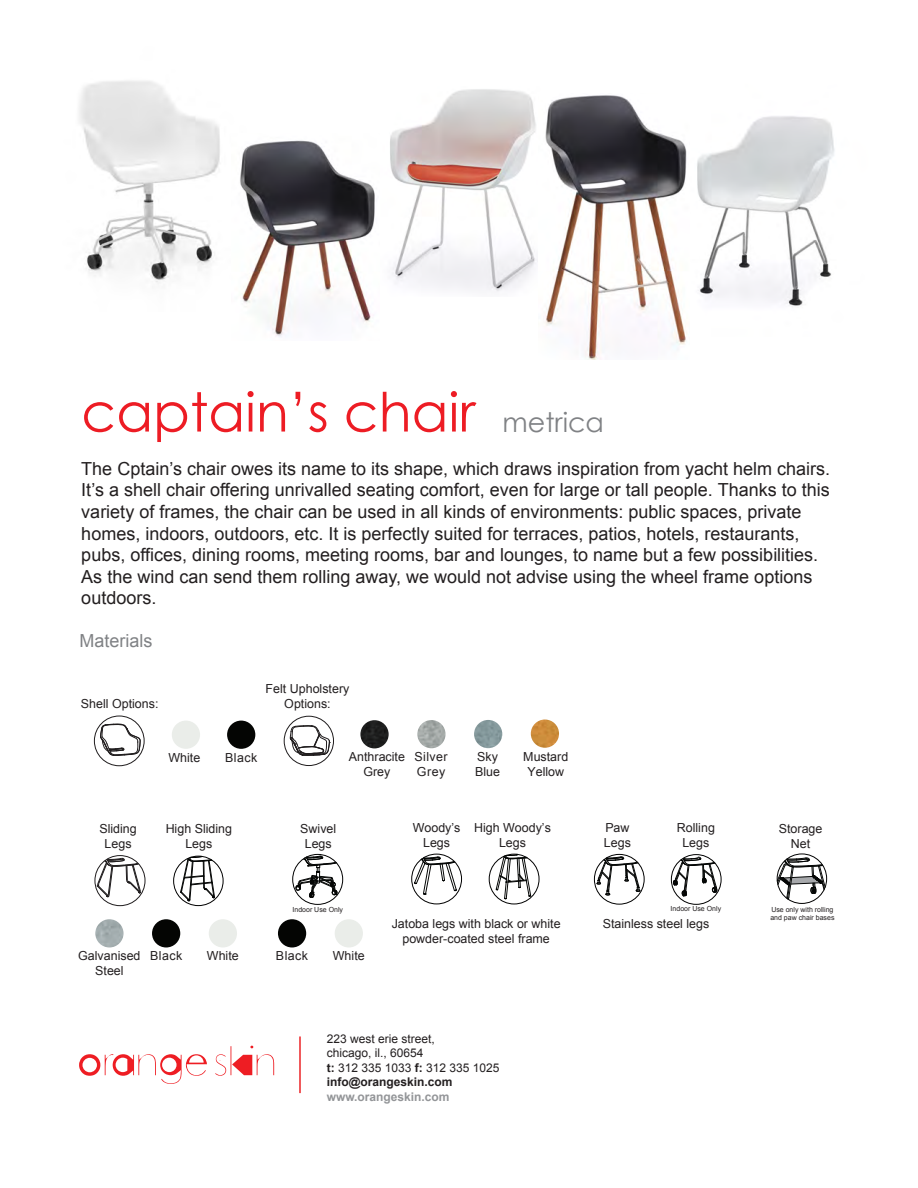
<style>
.page{position:relative;width:918px;height:1188px;background:#fff}
.page>*{position:absolute;margin:0;border:0;box-sizing:border-box;transform-origin:0 0}
.t1{font:54px "Century Gothic";color:#ed1c24}
.t2{font:18px/21.6px "Arial";color:#231f20}
.t3{font:18px "Arial";color:#808285}
.t4{font:12.45px/15px "Arial";color:#231f20;text-align:center}
.t5{font:12.45px/15px "Arial";letter-spacing:.035em;color:#231f20}
.t6{font:12px/14.4px "Arial";color:#231f20}
.t7{font:700 12px "Arial";color:#939598}
.t8{font:7.05px/8.4px "Arial";color:#231f20}
.s1{font-size:27px;color:#808285}
.s2{font-weight:700}
</style>
<div class="page">
<svg style="left:215px;top:1046px;width:59px;height:30px"></svg>
<svg style="left:79px;top:1054px;width:128px;height:30px"></svg>
<hr style="left:299px;top:1036px;width:2px;height:57px;background:#ec2a2d">
<div style="left:172px;top:721px;width:28px;height:28px;background:#eaede9;border-radius:50%"></div>
<div style="left:227px;top:721px;width:28px;height:28px;background:#040503;border-radius:50%"></div>
<div style="left:94px;top:716px;width:50px;height:50px;border:1px solid #201d1e;border-radius:50%"></div>
<svg style="left:100px;top:724px;width:41px;height:32px"></svg>
<img style="left:360px;top:720px;width:29px;height:28px;border-radius:14px">
<img style="left:417px;top:720px;width:29px;height:28px;border-radius:14px">
<img style="left:474px;top:720px;width:28px;height:28px;border-radius:14px">
<img style="left:531px;top:720px;width:28px;height:28px;border-radius:14px">
<div style="left:284px;top:716px;width:50px;height:50px;border:1px solid #201d1e;border-radius:50%"></div>
<svg style="left:290px;top:715px;width:40px;height:41px"></svg>
<div style="left:95px;top:855px;width:50px;height:51px;border:1px solid #201d1e;border-radius:50%"></div>
<svg style="left:97px;top:858px;width:44px;height:40px"></svg>
<img style="left:95px;top:919px;width:29px;height:28px;border-radius:14px">
<div style="left:152px;top:919px;width:28px;height:28px;background:#040503;border-radius:50%"></div>
<div style="left:209px;top:919px;width:28px;height:28px;background:#eaede9;border-radius:50%"></div>
<div style="left:173px;top:856px;width:50px;height:50px;border:1px solid #000;border-radius:50%"></div>
<svg style="left:180px;top:856px;width:35px;height:46px"></svg>
<div style="left:412px;top:854px;width:50px;height:50px;border:1px solid #000;border-radius:50%"></div>
<svg style="left:414px;top:857px;width:43px;height:38px"></svg>
<div style="left:489px;top:854px;width:50px;height:50px;border:1px solid #000;border-radius:50%"></div>
<svg style="left:496px;top:854px;width:35px;height:45px"></svg>
<div style="left:594px;top:854px;width:50px;height:50px;border:1px solid #000;border-radius:50%"></div>
<svg style="left:597px;top:856px;width:44px;height:39px"></svg>
<div style="left:671px;top:854px;width:50px;height:51px;border:1px solid #000;border-radius:50%"></div>
<svg style="left:673px;top:857px;width:44px;height:42px"></svg>
<div style="left:777px;top:854px;width:50px;height:50px;border:1px solid #000;border-radius:50%"></div>
<svg style="left:777px;top:858px;width:48px;height:42px"></svg>
<div style="left:293px;top:854px;width:50px;height:51px;border:1px solid #000;border-radius:50%"></div>
<svg style="left:296px;top:856px;width:42px;height:42px"></svg>
<div style="left:278px;top:919px;width:28px;height:28px;background:#040503;border-radius:50%"></div>
<div style="left:335px;top:919px;width:28px;height:28px;background:#eaede9;border-radius:50%"></div>
<img style="left:697px;top:116px;width:138px;height:190px">
<img style="left:79px;top:81px;width:141px;height:203px">
<img style="left:390px;top:89px;width:148px;height:203px">
<img style="left:545px;top:95px;width:142px;height:265px">
<img style="left:240px;top:140px;width:135px;height:197px">
<h1 class="t1" style="left:81px;top:379px;width:524px">captain’s chair <span class="s1">metrica</span></h1>
<p class="t2" style="left:81px;top:458px;width:750px">The Cptain’s chair owes its name to its shape, which draws inspiration from yacht helm chairs.<br>It’s a shell chair offering unrivalled seating comfort, even for large or tall people. Thanks to this variety of frames, the chair can be used in all kinds of environments: public spaces, private homes, indoors, outdoors, etc. It is perfectly suited for terraces, patios, hotels, restaurants, pubs, offices, dining rooms, meeting rooms, bar and lounges, to name but a few possibilities.<br>As the wind can send them rolling away, we would not advise using the wheel frame options outdoors.</p>
<p class="t3" style="left:80px;top:629px;width:75px">Materials</p>
<p class="t4" style="left:81px;top:696px;width:79px">Shell Options:</p>
<p class="t4" style="left:266px;top:681px;width:85px">Felt Upholstery<br>Options:</p>
<p class="t4" style="left:169px;top:750px;width:33px">White</p>
<p class="t4" style="left:225px;top:750px;width:34px">Black</p>
<p class="t4" style="left:349px;top:750px;width:58px">Anthracite<br>Grey</p>
<p class="t5" style="left:414px;top:750px;width:35px">Silver<br>Grey</p>
<p class="t4" style="left:475px;top:750px;width:26px;text-align:left">Sky<br>Blue</p>
<p class="t4" style="left:523px;top:750px;width:46px">Mustard<br>Yellow</p>
<p class="t4" style="left:99px;top:822px;width:39px">Sliding<br>Legs</p>
<p class="t4" style="left:166px;top:822px;width:68px">High Sliding<br>Legs</p>
<p class="t4" style="left:300px;top:822px;width:37px">Swivel<br>Legs</p>
<p class="t4" style="left:413px;top:821px;width:49px">Woody’s<br>Legs</p>
<p class="t4" style="left:474px;top:821px;width:78px">High Woody’s<br>Legs</p>
<p class="t4" style="left:604px;top:821px;width:29px;text-align:left">Paw<br>Legs</p>
<p class="t4" style="left:677px;top:821px;width:40px">Rolling<br>Legs</p>
<p class="t4" style="left:779px;top:822px;width:45px">Storage<br>Net</p>
<p class="t4" style="left:78px;top:949px;width:64px">Galvanised<br>Steel</p>
<p class="t4" style="left:150px;top:949px;width:34px">Black</p>
<p class="t4" style="left:207px;top:949px;width:33px">White</p>
<p class="t8" style="left:293px;top:905px;width:52px">Indoor Use Only</p>
<p class="t8" style="left:671px;top:904px;width:52px">Indoor Use Only</p>
<p class="t8" style="left:770px;top:905px;width:66px">Use only with rolling and paw chair bases</p>
<p class="t4" style="left:603px;top:916px;width:108px">Stainless steel legs</p>
<p class="t4" style="left:392px;top:916px;width:170px">Jatoba legs with black or white powder-coated steel frame</p>
<p class="t4" style="left:276px;top:949px;width:34px">Black</p>
<p class="t4" style="left:333px;top:949px;width:33px">White</p>
<p class="t6" style="left:327px;top:1032px;width:174px">223 west erie street,<br>chicago, il., 60654<br><span class="s2">t:</span> 312 335 1033 <span class="s2">f:</span> 312 335 1025 <span class="s2">info@orangeskin.com</span></p>
<p class="t7" style="left:327px;top:1088px;width:124px">www.orangeskin.com</p>
</div>
